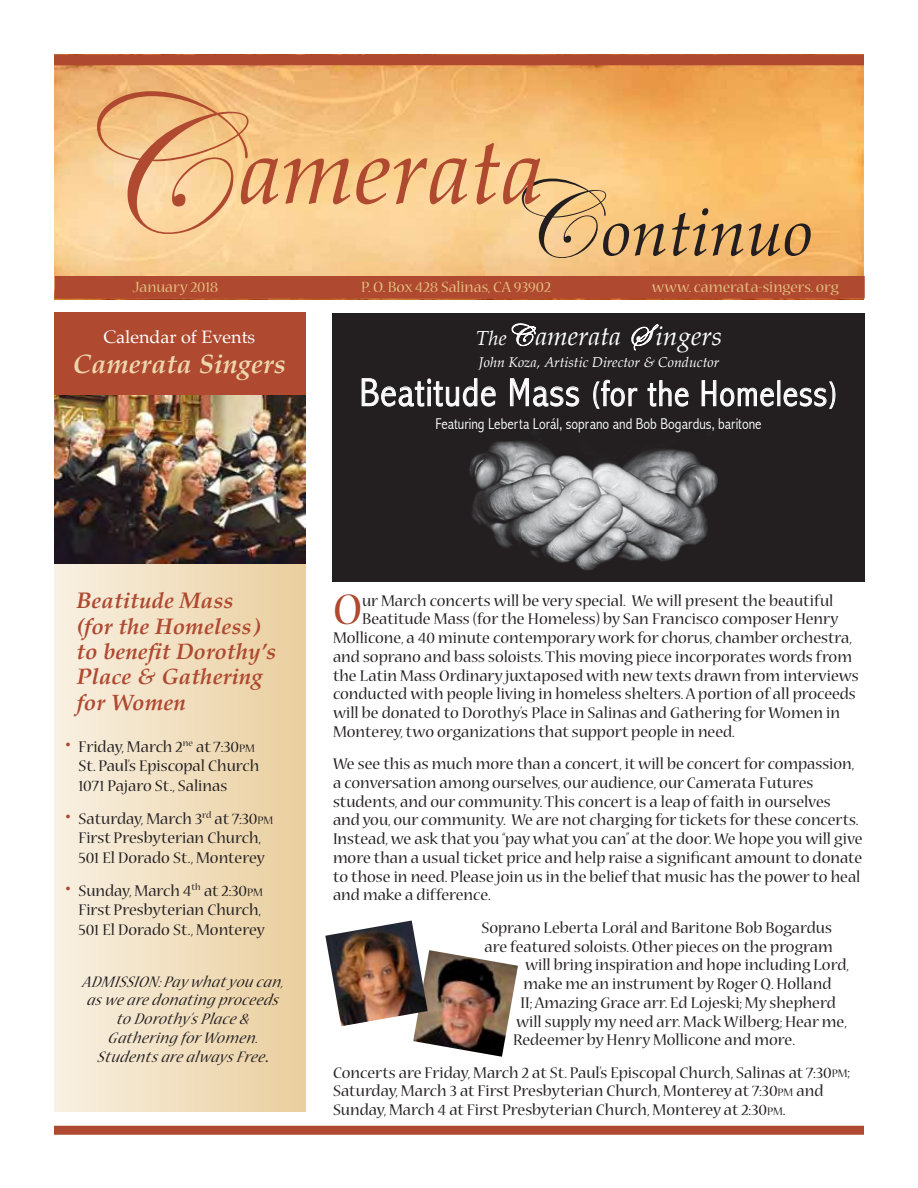
<style>
.page{position:relative;width:918px;height:1188px;background:#fff}
.page>*{position:absolute;margin:0;border:0;box-sizing:border-box;transform-origin:0 0}
.t1{font:199.05px "Edwardian Script ITC";color:#af4930}
.t2{font:italic 94.35px "Palatino";color:#af4930}
.t3{font:italic 66.75px "Palatino";color:#231f20}
.t4{font:47.7px "Nueva Std";color:#af4930}
.t5{font:300 condensed 36.9px "Abadi";letter-spacing:.03em;color:#fff}
.t6{font:italic 700 27px "Palatino";color:#edd5ac}
.t7{font:italic 26.55px "Palatino";color:#fff}
.t8{font:italic 700 22.5px/25.5px "Palatino";color:#af4930}
.t9{font:18px "Palatino";color:#fff}
.t10{font:17.25px/18.8px "Nueva Std";color:#231f20}
.t11{font:italic 17.25px/18.8px "Nueva Std";letter-spacing:.03em;color:#231f20;text-align:center}
.t12{font:16.5px "Nueva Std";color:#e3be7d}
.t13{font:300 condensed 15.6px "Abadi";color:#fff}
.t14{font:italic 14.25px "Palatino";color:#fff}
.s1{font-family:"Edwardian Script ITC";font-style:normal;font-size:110.7px}
.s2{font-size:20.4px}
.s3{font-family:"Edwardian Script ITC";font-style:normal;font-size:30.6px}
.s4{font-size:39.75px}
.s5{font-size:29.55px}
.s6{font-size:30px;color:#af4930}
.s7{font-size:12.15px}
.s8{font-weight:700}
</style>
<div class="page">
<div style="left:54px;top:312px;width:252px;height:800px;background:linear-gradient(to right,#f8f0e2,#eace9e)"></div>
<img style="left:54px;top:54px;width:810px;height:245px">
<div style="left:54px;top:55px;width:810px;height:10px;background:#af4930"></div>
<div style="left:55px;top:276px;width:810px;height:22px;background:#af4930"></div>
<div style="left:54px;top:1126px;width:810px;height:9px;background:#af4930"></div>
<div style="left:54px;top:312px;width:252px;height:84px;background:#af4930"></div>
<img style="left:54px;top:395px;width:252px;height:168px">
<img style="left:413px;top:950px;width:105px;height:107px">
<img style="left:325px;top:921px;width:103px;height:105px">
<img style="left:333px;top:314px;width:531px;height:268px">
<svg style="left:361px;top:378px;width:135px;height:29px;background:#535051"></svg>
<svg style="left:510px;top:376px;width:69px;height:31px;background:#514e4f"></svg>
<svg style="left:593px;top:380px;width:45px;height:29px"></svg>
<svg style="left:647px;top:380px;width:42px;height:27px"></svg>
<svg style="left:701px;top:380px;width:73px;height:27px;background:#535051"></svg>
<div style="left:777px;top:380px;width:3px;height:26px;border:1px solid #fff"></div>
<svg style="left:783px;top:381px;width:53px;height:28px"></svg>
<svg style="left:511px;top:323px;width:25px;height:23px"></svg>
<svg style="left:631px;top:324px;width:28px;height:28px"></svg>
<h1 class="t1" style="left:62px;top:60px;width:160px">C</h1>
<h2 class="t2" style="left:239px;top:92px;width:306px">amerata</h2>
<h3 class="t3" style="left:503px;top:176px;width:312px"><span class="s1">C</span>ontinuo</h3>
<p class="t12" style="left:133px;top:280px;width:87px">January 2018</p>
<p class="t12" style="left:361px;top:280px;width:191px">P. O. Box 428 Salinas, CA 93902</p>
<p class="t12" style="left:652px;top:280px;width:188px">www. camerata-singers. org</p>
<p class="t9" style="left:103px;top:322px;width:153px">Calendar of Events</p>
<h3 class="t6" style="left:73px;top:341px;width:214px">Camerata Singers</h3>
<h3 class="t7" style="left:476px;top:313px;width:247px"><span class="s2">The</span><span class="s3">C</span>amerata <span class="s3">S</span> ingers</h3>
<p class="t14" style="left:479px;top:350px;width:242px">John Koza, Artistic Director &amp; Conductor</p>
<h3 class="t5" style="left:360px;top:372px;width:479px"><span class="s4">Beatitude Mass</span> <span class="s5">(</span>for the Homeless<span class="s5">)</span></h3>
<p class="t13" style="left:436px;top:414px;width:327px">Featuring Leberta Lorál, soprano and Bob Bogardus, baritone</p>
<h3 class="t8" style="left:76px;top:587px;width:201px">Beatitude Mass<br>(for the Homeless) to benefit Dorothy’s<br>Place &amp; Gathering for Women</h3>
<p class="t10" style="left:78px;top:738px;width:183px;line-height:19.5px;text-indent:-14px"><span class="s6">•</span> Friday, March 2<sup>ne</sup> at 7:30<span class="s7">pm<br></span>St. Paul’s Episcopal Church<br>1071 Pajaro St., Salinas</p>
<p class="t10" style="left:65px;top:810px;width:210px;line-height:19.5px;text-align:center"><span class="s6">•</span> Saturday, March 3<sup>rd</sup> at 7:30<span class="s7">pm<br></span>First Presbyterian Church,<br>501 El Dorado St., Monterey</p>
<p class="t10" style="left:78px;top:882px;width:188px;line-height:19.5px;text-indent:-14px"><span class="s6">•</span> Sunday, March 4<sup>th</sup> at 2:30<span class="s7">pm<br></span>First Presbyterian Church,<br>501 El Dorado St., Monterey</p>
<p class="t11" style="left:82px;top:973px;width:203px">Admission:Pay what you can, as we are donating p roceeds to Dorothy’s Place &amp;<br>Gathering for Women.<br>Students are always Free<span class="s8">.</span></p>
<h3 class="t4" style="left:333px;top:588px;width:31px">O</h3>
<p class="t10" style="left:362px;top:592px;width:473px">ur March concerts will be very special. We will present the beautiful</p>
<p class="t10" style="left:362px;top:611px;width:478px">Beatitude Mass (for the Homeless) by San Francisco composer Henry</p>
<p class="t10" style="left:333px;top:629px;width:521px">Mollicone, a 40 minute contemporary work for chorus, chamber orchestra,</p>
<p class="t10" style="left:333px;top:648px;width:521px">and soprano and bass soloists. This moving piece incorporates words from</p>
<p class="t10" style="left:333px;top:667px;width:527px">the Latin Mass Ordinary juxtaposed with new texts drawn from interviews</p>
<p class="t10" style="left:333px;top:686px;width:524px">conducted with people living in homeless shelters. A portion of all proceeds</p>
<p class="t10" style="left:333px;top:704px;width:509px">will be donated to Dorothy’s Place in Salinas and Gathering for Women in</p>
<p class="t10" style="left:333px;top:723px;width:403px">Monterey, two organizations that support people in need.</p>
<p class="t10" style="left:333px;top:755px;width:531px">We see this as much more than a concert, it will be concert for compassion, a conversation among ourselves, our audience, our Camerata Futures students, and our community. This concert is a leap of faith in ourselves<br>and you, our community. We are not charging for tickets for these concerts.<br>Instead, we ask that you “pay what you can” at the door. We hope you will give more than a usual ticket price and help raise a significant amount to donate to those in need. Please join us in the belief that music has the power to heal and make a difference.</p>
<p class="t10" style="left:482px;top:919px;width:352px">Soprano Leberta Lorál and Baritone Bob Bogardus</p>
<p class="t10" style="left:485px;top:938px;width:350px">are featured soloists. Other pieces on the program</p>
<p class="t10" style="left:525px;top:956px;width:326px">will bring inspiration and hope including Lord,</p>
<p class="t10" style="left:524px;top:975px;width:309px">make me an instrument by Roger Q. Holland</p>
<p class="t10" style="left:521px;top:994px;width:317px">II; Amazing Grace arr. Ed Lojeski; My shepherd</p>
<p class="t10" style="left:516px;top:1013px;width:333px">will supply my need arr. Mack Wilberg; Hear me,</p>
<p class="t10" style="left:513px;top:1031px;width:284px">Redeemer by Henry Mollicone and more.</p>
<p class="t10" style="left:333px;top:1064px;width:519px">Concerts are Friday, March 2 at St. Paul’s Episcopal Church, Salinas at 7:30<span class="s7">pm</span>;<br>Saturday, March 3 at First Presbyterian Church, Monterey at 7:30<span class="s7">pm</span> and<br>Sunday, March 4 at First Presbyterian Church, Monterey at 2:30<span class="s7">pm</span>.</p>
</div>
